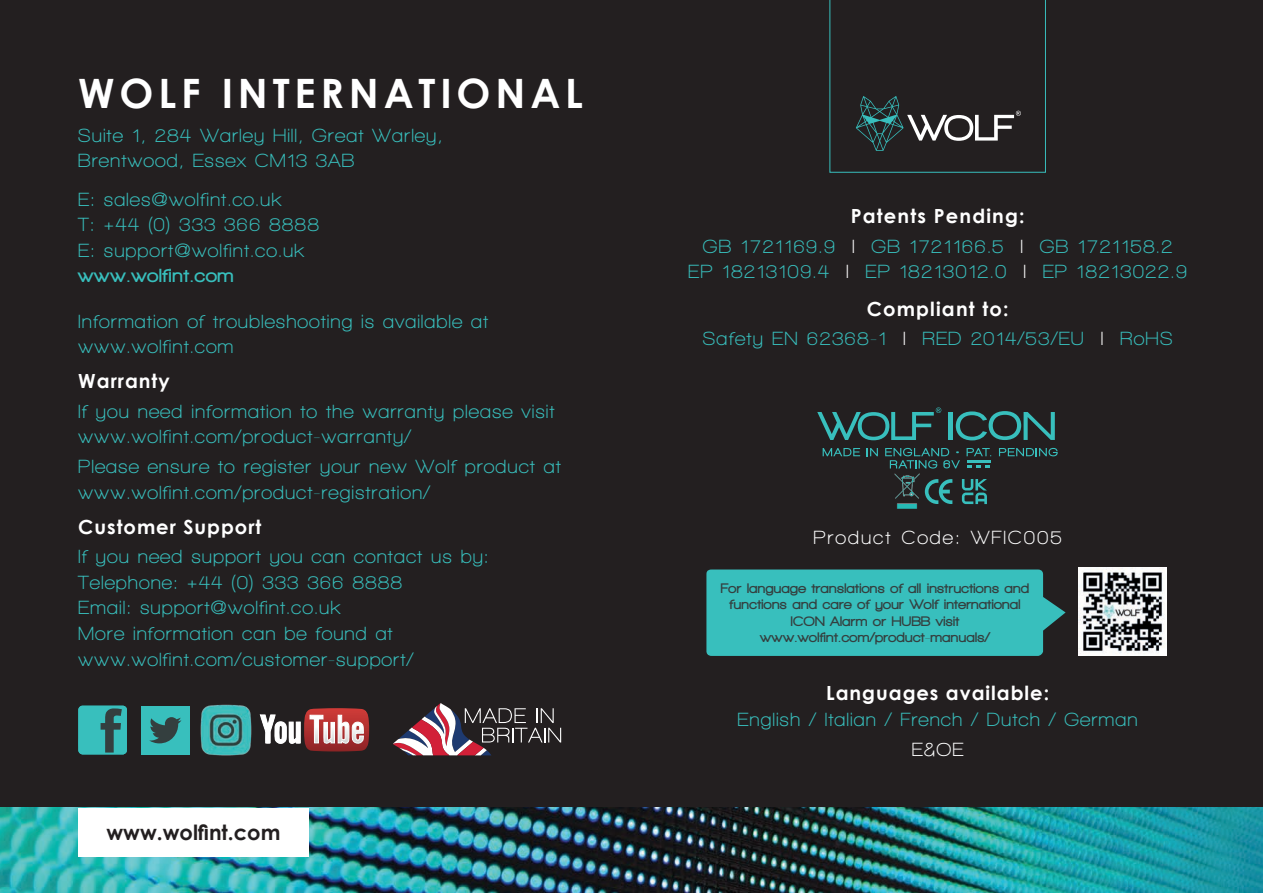
<style>
.page{position:relative;width:1263px;height:893px;background:#fff}
.page>*{position:absolute;margin:0;border:0;box-sizing:border-box;transform-origin:0 0}
.t1{font:700 40.5px "Century Gothic";letter-spacing:.12em;color:#fff}
.t2{font:700 21px "Century Gothic";color:#231f20}
.t3{font:700 19.5px/25.5px "Walkway";letter-spacing:.05em;color:#38bfbd}
.t4{font:700 19.5px "Century Gothic";letter-spacing:.05em;color:#fff}
.t5{font:700 19.5px "Walkway";letter-spacing:.1em;color:#fff}
.t6{font:900 19.5px "Walkway";letter-spacing:.05em;color:#38bfbd}
.t7{font:900 14.25px/16.5px "Walkway";letter-spacing:.03em;color:#343f3f;text-align:center}
.s1{color:#fff}
</style>
<div class="page">
<div style="left:0;top:0;width:1263px;height:816px;background:#231f20"></div>
<svg style="left:393px;top:703px;width:168px;height:52px"></svg>
<div style="left:141px;top:706px;width:49px;height:48px;background:#38bfbd"></div>
<svg style="left:149px;top:717px;width:32px;height:26px"></svg>
<img style="left:200px;top:704px;width:52px;height:52px">
<svg style="left:260px;top:708px;width:109px;height:43px"></svg>
<svg style="left:78px;top:706px;width:49px;height:48px"></svg>
<svg style="left:817px;top:407px;width:124px;height:33px"></svg>
<hr style="left:948px;top:412px;width:4px;height:28px;background:#38bfbd">
<svg style="left:956px;top:411px;width:99px;height:29px"></svg>
<svg style="left:823px;top:448px;width:37px;height:8px"></svg>
<svg style="left:867px;top:448px;width:11px;height:8px"></svg>
<svg style="left:966px;top:448px;width:25px;height:8px"></svg>
<svg style="left:999px;top:448px;width:59px;height:8px"></svg>
<svg style="left:885px;top:448px;width:75px;height:21px"></svg>
<hr style="left:967px;top:460px;width:23px;height:3px;background:#38bfbd">
<svg style="left:967px;top:466px;width:23px;height:2px"></svg>
<svg style="left:925px;top:479px;width:27px;height:25px"></svg>
<svg style="left:962px;top:479px;width:25px;height:25px"></svg>
<img style="left:894px;top:474px;width:25px;height:34px">
<svg style="left:706px;top:569px;width:359px;height:87px"></svg>
<img style="left:1079px;top:567px;width:88px;height:88px">
<svg style="left:829px;top:0;width:217px;height:173px"></svg>
<img style="left:0;top:808px;width:1263px;height:85px">
<div style="left:78px;top:808px;width:231px;height:49px;background:#fff"></div>
<h1 class="t1" style="left:78px;top:68px;width:506px">WOLF INTERNATIONAL</h1>
<p class="t3" style="left:78px;top:122px;width:366px">Suite 1, 284 Warley Hill, Great Warley,<br>Brentwood, Essex CM13 3AB</p>
<p class="t3" style="left:78px;top:186px;width:242px">E: sales@wolfint.co.uk<br>T: +44 (0) 333 366 8888<br>E: support@wolfint.co.uk</p>
<p class="t6" style="left:78px;top:265px;width:157px">www.wolfint.com</p>
<p class="t3" style="left:78px;top:308px;width:412px">Information of troubleshooting is available at www.wolfint.com</p>
<p class="t4" style="left:78px;top:369px;width:93px">Warranty</p>
<p class="t3" style="left:78px;top:398px;width:478px">If you need information to the warranty please visit www.wolfint.com/product-warranty/</p>
<p class="t3" style="left:78px;top:454px;width:484px">Please ensure to register your new Wolf product at www.wolfint.com/product-registration/</p>
<p class="t4" style="left:78px;top:514px;width:185px">Customer Support</p>
<p class="t3" style="left:78px;top:544px;width:412px">If you need support you can contact us by:<br>Telephone: +44 (0) 333 366 8888<br>Email: support@wolfint.co.uk<br>More information can be found at www.wolfint.com/customer-support/</p>
<p class="t2" style="left:107px;top:819px;width:175px">www.wolfint.com</p>
<p class="t4" style="left:851px;top:204px;width:175px">Patents Pending:</p>
<p class="t3" style="left:688px;top:233px;width:500px;text-align:center">GB 1721169.9 <span class="s1">I</span> GB 1721166.5 <span class="s1">I</span> GB 1721158.2<br>EP 18213109.4 <span class="s1">I</span> EP 18213012.0 <span class="s1">I</span> EP 18213022.9</p>
<p class="t4" style="left:867px;top:296px;width:143px">Compliant to:</p>
<p class="t3" style="left:703px;top:326px;width:471px">Safety EN 62368-1 <span class="s1">I</span> RED 2014/53/EU <span class="s1">I</span> RoHS</p>
<p class="t5" style="left:813px;top:527px;width:250px">Product Code: WFIC005</p>
<p class="t7" style="left:721px;top:579px;width:310px">For language translations of all instructions and functions and care of your Wolf international ICON Alarm or HUBB visit www.wolfint.com/product-manuals/</p>
<p class="t4" style="left:826px;top:681px;width:224px">Languages available:</p>
<p class="t3" style="left:737px;top:706px;width:402px">English / Italian / French / Dutch / German</p>
<p class="t5" style="left:912px;top:739px;width:53px">E&amp;OE</p>
</div>
